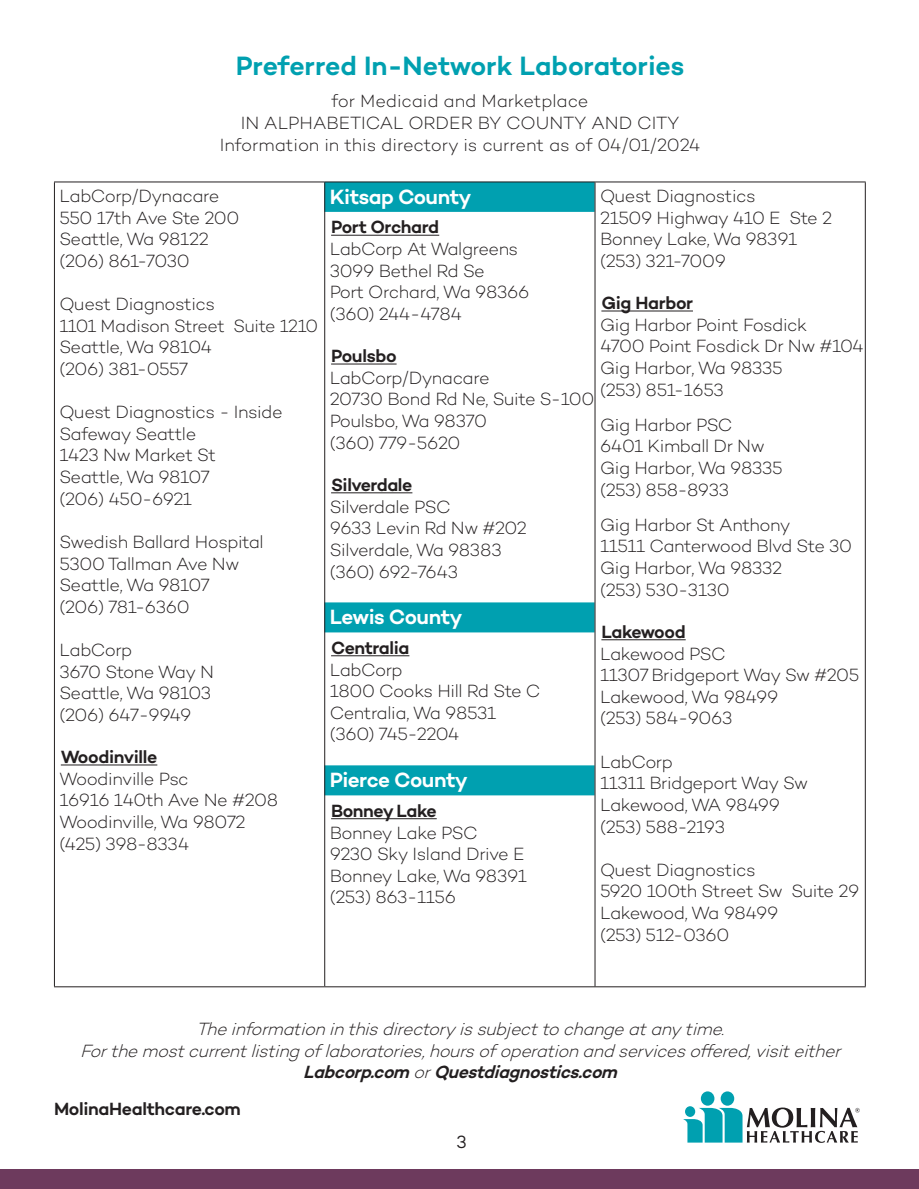
<style>
.page{position:relative;width:919px;height:1189px;background:#fff}
.page>*{position:absolute;margin:0;border:0;box-sizing:border-box;transform-origin:0 0}
.t1{font:600 27px "Campton";letter-spacing:-.005em;color:#00a0b0}
.t2{font:600 21px "Campton";letter-spacing:-.025em;color:#fff}
.t3{font:300 18px/21.6px "Campton";letter-spacing:-.025em;color:#231f20}
.t4{font:italic 300 18px/21.6px "Campton";color:#231f20;text-align:center}
.t5{font:300 18px/21.6px "Campton";color:#231f20;text-align:center}
.t6{font:600 18px "Campton";letter-spacing:-.02em;color:#231f20}
.t7{font:18px "Campton";color:#231f20}
.s1{font-weight:600}
</style>
<div class="page">
<div style="left:0;top:1168px;width:918px;height:20px;background:#6d3a5d"></div>
<div style="left:720px;top:1091px;width:13px;height:14px;background:#00a0b0;border-radius:50%"></div>
<svg style="left:700px;top:1090px;width:14px;height:15px"></svg>
<svg style="left:683px;top:1107px;width:176px;height:35px"></svg>
<svg style="left:684px;top:1105px;width:10px;height:11px"></svg>
<hr style="left:61px;top:764px;width:96px;height:1px;background:#231f20">
<div style="left:324px;top:182px;width:270px;height:30px;background:#00a0b0"></div>
<hr style="left:331px;top:235px;width:108px;height:1px;background:#231f20">
<hr style="left:331px;top:363px;width:65px;height:1px;background:#231f20">
<hr style="left:331px;top:492px;width:81px;height:1px;background:#231f20">
<div style="left:324px;top:602px;width:270px;height:30px;background:#00a0b0"></div>
<hr style="left:331px;top:655px;width:78px;height:1px;background:#231f20">
<div style="left:324px;top:765px;width:270px;height:30px;background:#00a0b0"></div>
<hr style="left:331px;top:818px;width:105px;height:1px;background:#231f20">
<hr style="left:601px;top:310px;width:91px;height:1px;background:#231f20">
<hr style="left:601px;top:639px;width:84px;height:1px;background:#231f20">
<hr style="left:54px;top:181px;width:270px;height:1px;background:#231f20">
<hr style="left:54px;top:182px;width:1px;height:804px;background:#231f20">
<hr style="left:324px;top:181px;width:270px;height:1px;background:#231f20">
<hr style="left:324px;top:182px;width:1px;height:804px;background:#231f20">
<hr style="left:594px;top:181px;width:271px;height:1px;background:#231f20">
<hr style="left:594px;top:182px;width:1px;height:804px;background:#231f20">
<hr style="left:864px;top:182px;width:1px;height:804px;background:#231f20">
<hr style="left:54px;top:986px;width:270px;height:1px;background:#231f20">
<hr style="left:324px;top:986px;width:270px;height:1px;background:#231f20">
<hr style="left:594px;top:986px;width:271px;height:1px;background:#231f20">
<h1 class="t1" style="left:235px;top:48px;width:450px">Preferred In-Network Laboratories</h1>
<p class="t5" style="left:220px;top:90px;width:482px">for Medicaid and Marketplace<br>IN ALPHABETICAL ORDER BY COUNTY AND CITY<br>Information in this directory is current as of 04/01/2024</p>
<p class="t3" style="left:59px;top:185px;width:181px">LabCorp/Dynacare<br>550 17th Ave Ste 200<br>Seattle, Wa 98122 (206) 861-7030</p>
<p class="t3" style="left:59px;top:293px;width:260px">Quest Diagnostics<br>1101 Madison Street Suite 1210<br>Seattle, Wa 98104<br>(206) 381-0557</p>
<p class="t3" style="left:59px;top:401px;width:225px">Quest Diagnostics - Inside<br>Safeway Seattle<br>1423 Nw Market St<br>Seattle, Wa 98107<br>(206) 450-6921</p>
<p class="t3" style="left:59px;top:530px;width:206px">Swedish Ballard Hospital<br>5300 Tallman Ave Nw<br>Seattle, Wa 98107<br>(206) 781-6360</p>
<p class="t3" style="left:59px;top:638px;width:156px">LabCorp<br>3670 Stone Way N<br>Seattle, Wa 98103 (206) 647-9949</p>
<p class="t6" style="left:61px;top:745px;width:98px">Woodinville</p>
<p class="t3" style="left:59px;top:767px;width:220px">Woodinville Psc<br>16916 140th Ave Ne #208<br>Woodinville, Wa 98072 (425) 398-8334</p>
<p class="t2" style="left:329px;top:183px;width:143px">Kitsap County</p>
<p class="t6" style="left:331px;top:216px;width:110px">Port Orchard</p>
<p class="t3" style="left:329px;top:238px;width:201px">LabCorp At Walgreens<br>3099 Bethel Rd Se<br>Port Orchard, Wa 98366 (360) 244-4784</p>
<p class="t6" style="left:331px;top:344px;width:67px">Poulsbo</p>
<p class="t3" style="left:329px;top:366px;width:266px">LabCorp/Dynacare<br>20730 Bond Rd Ne, Suite S-100<br>Poulsbo, Wa 98370<br>(360) 779-5620</p>
<p class="t6" style="left:331px;top:473px;width:83px">Silverdale</p>
<p class="t3" style="left:329px;top:495px;width:198px">Silverdale PSC<br>9633 Levin Rd Nw #202<br>Silverdale, Wa 98383 (360) 692-7643</p>
<p class="t2" style="left:329px;top:603px;width:134px">Lewis County</p>
<p class="t6" style="left:331px;top:636px;width:80px">Centralia</p>
<p class="t3" style="left:329px;top:658px;width:212px">LabCorp<br>1800 Cooks Hill Rd Ste C<br>Centralia, Wa 98531 (360) 745-2204</p>
<p class="t2" style="left:329px;top:766px;width:139px">Pierce County</p>
<p class="t6" style="left:331px;top:799px;width:107px">Bonney Lake</p>
<p class="t3" style="left:329px;top:821px;width:199px">Bonney Lake PSC<br>9230 Sky Island Drive E<br>Bonney Lake, Wa 98391 (253) 863-1156</p>
<p class="t3" style="left:599px;top:185px;width:233px">Quest Diagnostics<br>21509 Highway 410 E Ste 2<br>Bonney Lake, Wa 98391 (253) 321-7009</p>
<p class="t6" style="left:601px;top:291px;width:93px">Gig Harbor</p>
<p class="t3" style="left:599px;top:313px;width:265px">Gig Harbor Point Fosdick<br>4700 Point Fosdick Dr Nw #104<br>Gig Harbor, Wa 98335<br>(253) 851-1653</p>
<p class="t3" style="left:599px;top:413px;width:184px">Gig Harbor PSC<br>6401 Kimball Dr Nw<br>Gig Harbor, Wa 98335 (253) 858-8933</p>
<p class="t3" style="left:599px;top:513px;width:253px">Gig Harbor St Anthony<br>11511 Canterwood Blvd Ste 30<br>Gig Harbor, Wa 98332<br>(253) 530-3130</p>
<p class="t6" style="left:601px;top:620px;width:86px">Lakewood</p>
<p class="t3" style="left:599px;top:642px;width:260px">Lakewood PSC<br>11307 Bridgeport Way Sw #205<br>Lakewood, Wa 98499<br>(253) 584-9063</p>
<p class="t3" style="left:599px;top:750px;width:209px">LabCorp<br>11311 Bridgeport Way Sw<br>Lakewood, WA 98499 (253) 588-2193</p>
<p class="t3" style="left:599px;top:858px;width:261px">Quest Diagnostics<br>5920 100th Street Sw Suite 29<br>Lakewood, Wa 98499<br>(253) 512-0360</p>
<p class="t4" style="left:80px;top:1017px;width:767px">Theinformationinthisdirectoryissubjecttochangeatanytime.<br>Forthemostcurrentlistingoflaboratories,hoursofoperationandservicesoffered,visiteither<br><span class="s1">Labcorp.com</span> or<span class="s1">Questdiagnostics.com</span></p>
<p class="t6" style="left:54px;top:1096px;width:188px">MolinaHealthcare.com</p>
<p class="t7" style="left:456px;top:1129px;width:12px">3</p>
</div>
